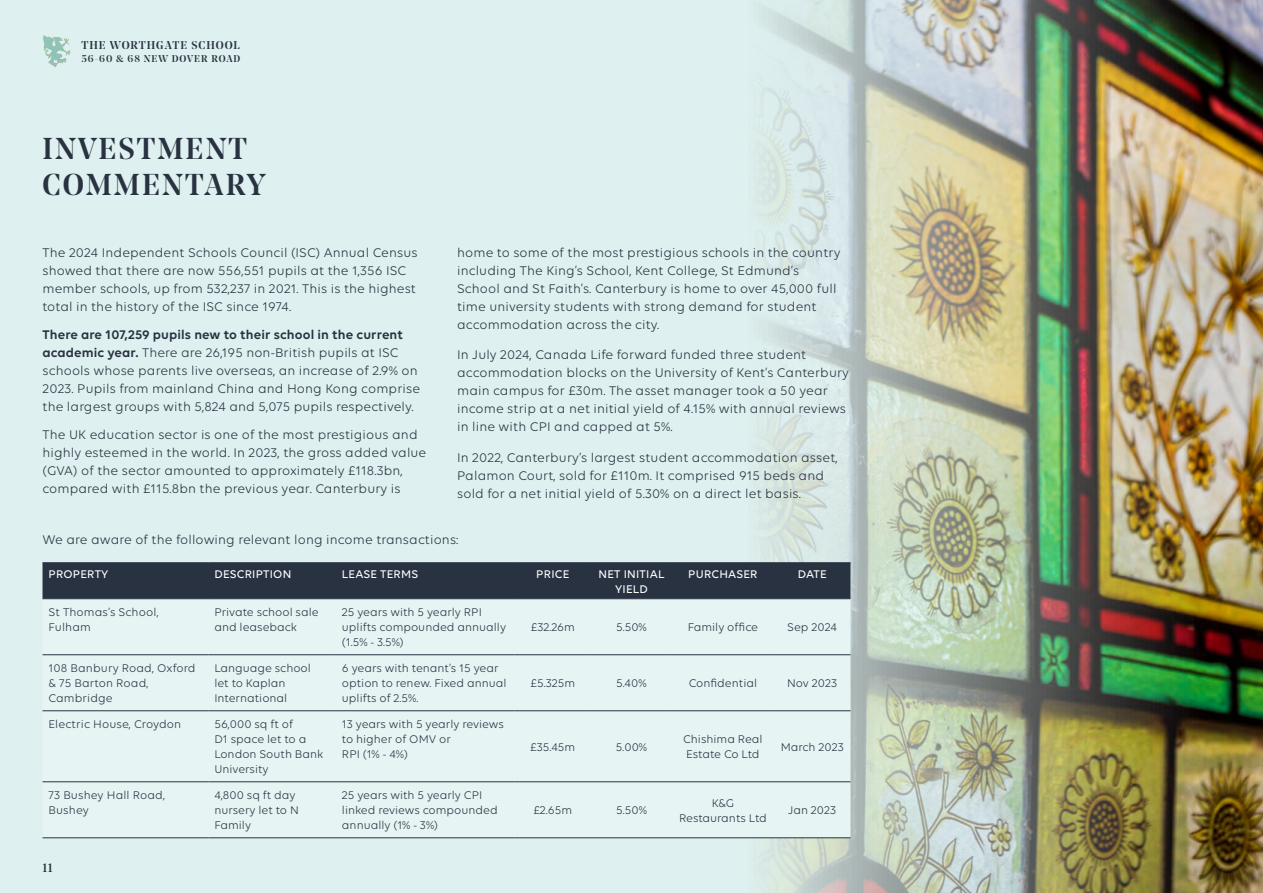
<style>
.page{position:relative;width:1263px;height:893px;background:#fff}
.page>*{position:absolute;margin:0;border:0;box-sizing:border-box;transform-origin:0 0}
.t1{font:500 30px/36px "Noe Display";letter-spacing:.07em;color:#293241}
.t2{font:13.5px/18px "Volte";letter-spacing:.01em;color:#293241}
.t3{font:12px/15px "Volte";color:#293241}
.t4{font:500 12px/15px "Volte";letter-spacing:.02em;color:#fff;text-align:center}
.t5{font:500 12px "Noe Display";color:#293241}
.t6{font:500 11.25px "Noe Display";letter-spacing:.09em;color:#293241}
.t7{font:500 9.75px "Noe Display";letter-spacing:.1em;color:#293241}
.s1{font-weight:600}
</style>
<div class="page">
<img style="left:0;top:0;width:1263px;height:893px">
<div style="left:43px;top:563px;width:807px;height:35px;background:#293241"></div>
<div style="left:43px;top:599px;width:807px;height:238px;background:#e7f4f4"></div>
<hr style="left:43px;top:562px;width:165px;height:1px;background:#293241">
<hr style="left:208px;top:562px;width:128px;height:1px;background:#293241">
<hr style="left:336px;top:562px;width:178px;height:1px;background:#293241">
<hr style="left:514px;top:562px;width:77px;height:1px;background:#293241">
<hr style="left:591px;top:562px;width:81px;height:1px;background:#293241">
<hr style="left:672px;top:562px;width:102px;height:1px;background:#293241">
<hr style="left:774px;top:562px;width:76px;height:1px;background:#293241">
<hr style="left:43px;top:598px;width:165px;height:1px;background:#293241">
<hr style="left:208px;top:598px;width:128px;height:1px;background:#293241">
<hr style="left:336px;top:598px;width:178px;height:1px;background:#293241">
<hr style="left:43px;top:654px;width:165px;height:1px;background:#293241">
<hr style="left:208px;top:654px;width:128px;height:1px;background:#293241">
<hr style="left:336px;top:654px;width:178px;height:1px;background:#293241">
<hr style="left:514px;top:598px;width:77px;height:1px;background:#293241">
<hr style="left:514px;top:654px;width:77px;height:1px;background:#293241">
<hr style="left:591px;top:598px;width:81px;height:1px;background:#293241">
<hr style="left:591px;top:654px;width:81px;height:1px;background:#293241">
<hr style="left:672px;top:598px;width:102px;height:1px;background:#293241">
<hr style="left:672px;top:654px;width:102px;height:1px;background:#293241">
<hr style="left:774px;top:598px;width:76px;height:1px;background:#293241">
<hr style="left:774px;top:654px;width:76px;height:1px;background:#293241">
<hr style="left:43px;top:710px;width:165px;height:1px;background:#293241">
<hr style="left:208px;top:710px;width:128px;height:1px;background:#293241">
<hr style="left:336px;top:710px;width:178px;height:1px;background:#293241">
<hr style="left:514px;top:710px;width:77px;height:1px;background:#293241">
<hr style="left:591px;top:710px;width:81px;height:1px;background:#293241">
<hr style="left:672px;top:710px;width:102px;height:1px;background:#293241">
<hr style="left:774px;top:710px;width:76px;height:1px;background:#293241">
<hr style="left:43px;top:781px;width:165px;height:1px;background:#293241">
<hr style="left:208px;top:781px;width:128px;height:1px;background:#293241">
<hr style="left:336px;top:781px;width:178px;height:1px;background:#293241">
<hr style="left:43px;top:837px;width:165px;height:1px;background:#293241">
<hr style="left:208px;top:837px;width:128px;height:1px;background:#293241">
<hr style="left:336px;top:837px;width:178px;height:1px;background:#293241">
<hr style="left:514px;top:781px;width:77px;height:1px;background:#293241">
<hr style="left:514px;top:837px;width:77px;height:1px;background:#293241">
<hr style="left:591px;top:781px;width:81px;height:1px;background:#293241">
<hr style="left:591px;top:837px;width:81px;height:1px;background:#293241">
<hr style="left:672px;top:781px;width:102px;height:1px;background:#293241">
<hr style="left:672px;top:837px;width:102px;height:1px;background:#293241">
<hr style="left:774px;top:781px;width:76px;height:1px;background:#293241">
<hr style="left:774px;top:837px;width:76px;height:1px;background:#293241">
<svg style="left:42px;top:35px;width:29px;height:32px"></svg>
<p class="t6" style="left:81px;top:38px;width:160px">THE WORTHGATE SCHOOL</p>
<p class="t7" style="left:81px;top:52px;width:160px">56-60 &amp; 68 NEW DOVER ROAD</p>
<h1 class="t1" style="left:43px;top:130px;width:224px">INVESTMENT<br>COMMENTARY</h1>
<p class="t2" style="left:457px;top:243px;width:385px">home to some of the most prestigious schools in the country including The King’s School, Kent College, St Edmund’s School and St Faith’s. Canterbury is home to over 45,000 full time university students with strong demand for student accommodation across the city.</p>
<p class="t2" style="left:457px;top:346px;width:393px">In July 2024, Canada Life forward funded three student accommodation blocks on the University of Kent’s Canterbury main campus for £30m. The asset manager took a 50 year income strip at a net initial yield of 4.15% with annual reviews in line with CPI and capped at 5%.</p>
<p class="t2" style="left:457px;top:449px;width:382px">In 2022, Canterbury’s largest student accommodation asset,<br>Palamon Court, sold for £110m. It comprised 915 beds and sold for a net initial yield of 5.30% on a direct let basis.</p>
<p class="t2" style="left:43px;top:531px;width:417px">We are aware of the following relevant long income transactions:</p>
<p class="t4" style="left:49px;top:566px;width:61px">PROPERTY</p>
<p class="t4" style="left:214px;top:566px;width:78px">DESCRIPTION</p>
<p class="t4" style="left:342px;top:566px;width:78px">LEASE TERMS</p>
<p class="t4" style="left:536px;top:566px;width:35px">PRICE</p>
<p class="t4" style="left:598px;top:566px;width:67px">NET INITIAL<br>YIELD</p>
<p class="t4" style="left:688px;top:566px;width:71px">PURCHASER</p>
<p class="t4" style="left:798px;top:566px;width:30px">DATE</p>
<p class="t3" style="left:49px;top:605px;width:112px">St Thomas’s School,<br>Fulham</p>
<p class="t3" style="left:214px;top:605px;width:106px">Private school sale and leaseback</p>
<p class="t3" style="left:342px;top:605px;width:166px">25 years with 5 yearly RPI uplifts compounded annually (1.5% - 3.5%)</p>
<p class="t2" style="left:43px;top:243px;width:377px">The 2024 Independent Schools Council (ISC) Annual Census showed that there are now 556,551 pupils at the 1,356 ISC member schools, up from 532,237 in 2021. This is the highest total in the history of the ISC since 1974.</p>
<p class="t2" style="left:43px;top:325px;width:379px"><span class="s1">There are 107,259 pupils new to their school in the current academic year.</span> There are 26,195 non-British pupils at ISC schools whose parents live overseas, an increase of 2.9% on 2023. Pupils from mainland China and Hong Kong comprise the largest groups with 5,824 and 5,075 pupils respectively.</p>
<p class="t2" style="left:43px;top:425px;width:385px">The UK education sector is one of the most prestigious and highly esteemed in the world. In 2023, the gross added value (GVA) of the sector amounted to approximately £118.3bn, compared with £115.8bn the previous year. Canterbury is</p>
<p class="t3" style="left:531px;top:620px;width:46px">£32.26m</p>
<p class="t3" style="left:616px;top:620px;width:32px">5.50%</p>
<p class="t3" style="left:688px;top:620px;width:72px">Family office</p>
<p class="t3" style="left:787px;top:620px;width:51px">Sep 2024</p>
<p class="t3" style="left:49px;top:661px;width:149px">108 Banbury Road, Oxford &amp; 75 Barton Road,<br>Cambridge</p>
<p class="t3" style="left:214px;top:661px;width:98px">Language school let to Kaplan<br>International</p>
<p class="t3" style="left:342px;top:661px;width:166px">6 years with tenant’s 15 year option to renew. Fixed annual uplifts of 2.5%.</p>
<p class="t3" style="left:49px;top:717px;width:134px">Electric House, Croydon</p>
<p class="t3" style="left:214px;top:717px;width:110px">56,000 sq ft of<br>D1 space let to a<br>London South Bank<br>University</p>
<p class="t3" style="left:342px;top:717px;width:163px">13 years with 5 yearly reviews to higher of OMV or<br>RPI (1% - 4%)</p>
<p class="t3" style="left:49px;top:788px;width:118px">73 Bushey Hall Road,<br>Bushey</p>
<p class="t3" style="left:214px;top:788px;width:86px">4,800 sq ft day nursery let to N<br>Family</p>
<p class="t3" style="left:342px;top:788px;width:157px">25 years with 5 yearly CPI linked reviews compounded annually (1% - 3%)</p>
<p class="t5" style="left:43px;top:860px;width:12px">11</p>
<p class="t3" style="left:530px;top:676px;width:46px">£5.325m</p>
<p class="t3" style="left:616px;top:676px;width:32px">5.40%</p>
<p class="t3" style="left:689px;top:676px;width:70px">Confidential</p>
<p class="t3" style="left:787px;top:676px;width:52px">Nov 2023</p>
<p class="t3" style="left:530px;top:739px;width:47px">£35.45m</p>
<p class="t3" style="left:616px;top:739px;width:33px">5.00%</p>
<p class="t3" style="left:683px;top:732px;width:81px">Chishima Real<br>Estate Co Ltd</p>
<p class="t3" style="left:781px;top:739px;width:65px">March 2023</p>
<p class="t3" style="left:533px;top:803px;width:40px">£2.65m</p>
<p class="t3" style="left:616px;top:803px;width:32px">5.50%</p>
<p class="t3" style="left:679px;top:795px;width:89px;text-align:center">K&amp;G<br>Restaurants Ltd</p>
<p class="t3" style="left:788px;top:803px;width:50px">Jan 2023</p>
</div>
